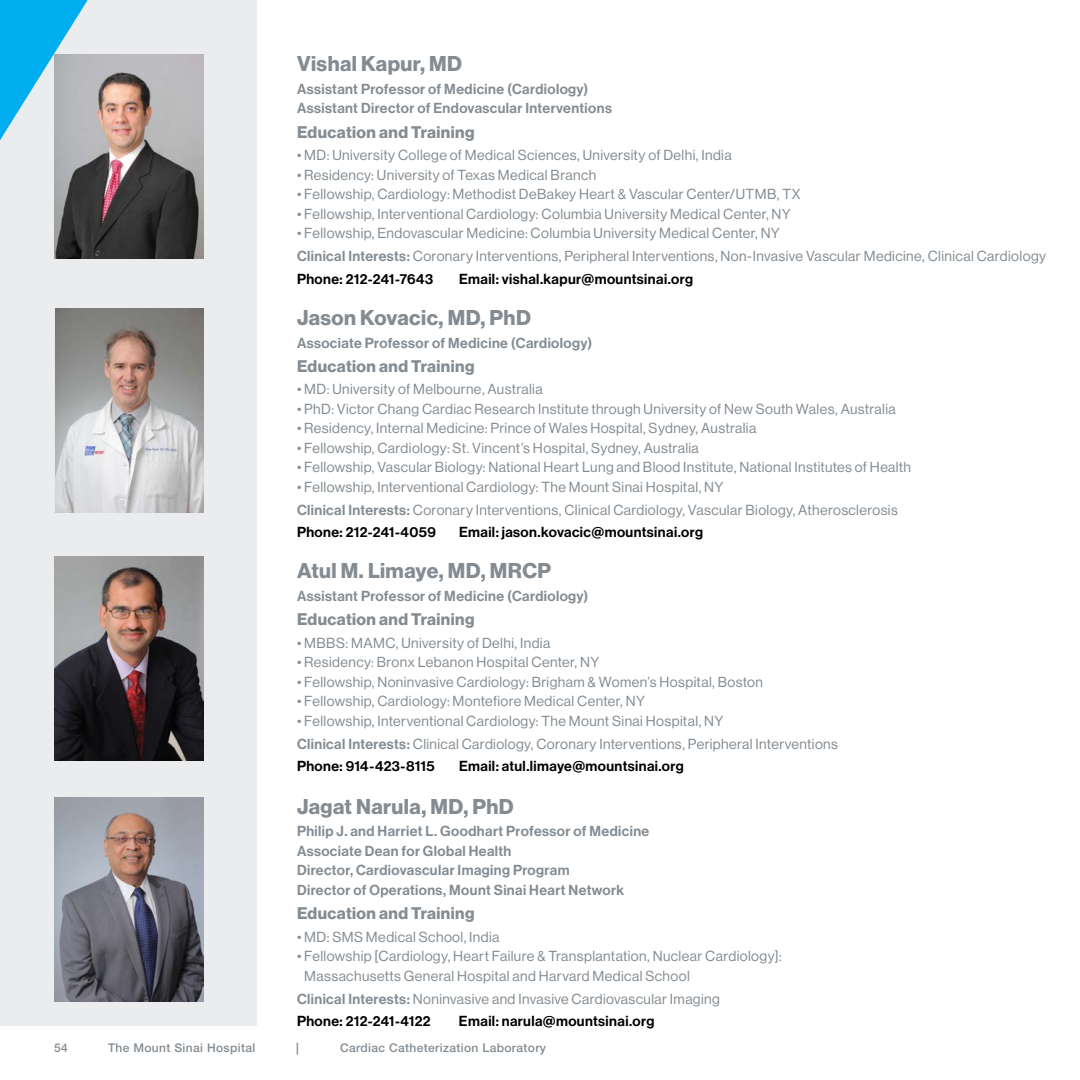
<style>
.page{position:relative;width:1080px;height:1080px;background:#fff}
.page>*{position:absolute;margin:0;border:0;box-sizing:border-box;transform-origin:0 0}
.t1{font:21px "N Haas Grotesk DS Std 75 Bd";letter-spacing:.02em;color:#848c92}
.t2{font:16.5px "N Haas Grotesk DS Std 75 Bd";letter-spacing:.025em;color:#848c92}
.t3{font:14.25px/22.8px "N Haas Grotesk DS Std 55 Rg";letter-spacing:.03em;color:#848c92}
.t4{font:14.25px/19.5px "N Haas Grotesk DS Std 65 Md";letter-spacing:.03em;color:#848c92}
.t5{font:14.25px "N Haas Grotesk DS Std 65 Md";letter-spacing:.03em;color:#000}
.t6{font:500 12px "Helvetica Neue LT Std";letter-spacing:.03em;color:#848c92}
.s1{font-family:"N Haas Grotesk DS Std 65 Md"}
</style>
<div class="page">
<div style="left:0;top:0;width:256px;height:1026px;background:#ebeced"></div>
<img style="left:54px;top:798px;width:149px;height:204px">
<img style="left:54px;top:54px;width:149px;height:204px">
<img style="left:55px;top:309px;width:148px;height:204px">
<img style="left:54px;top:556px;width:149px;height:205px">
<svg style="left:0;top:0;width:96px;height:162px"></svg>
<h1 class="t1" style="left:297px;top:52px;width:167px">Vishal Kapur, MD</h1>
<p class="t4" style="left:297px;top:79px;width:317px">Assistant Professor of Medicine (Cardiology)<br>Assistant Director of Endovascular Interventions</p>
<p class="t2" style="left:297px;top:122px;width:179px">Education and Training</p>
<p class="t3" style="left:297px;top:144px;width:436px">• MD: University College of Medical Sciences, University of Delhi, India</p>
<p class="t3" style="left:297px;top:164px;width:301px">• Residency: University of Texas Medical Branch</p>
<p class="t3" style="left:297px;top:183px;width:505px">• Fellowship, Cardiology: Methodist DeBakey Heart &amp; Vascular Center/UTMB, TX</p>
<p class="t3" style="left:297px;top:203px;width:495px">• Fellowship, Interventional Cardiology: Columbia University Medical Center, NY</p>
<p class="t3" style="left:297px;top:222px;width:751px">• Fellowship, Endovascular Medicine: Columbia University Medical Center, NY<br><span class="s1">Clinical Interests:</span> Coronary Interventions, Peripheral Interventions, Non-Invasive Vascular Medicine, Clinical Cardiology</p>
<p class="t5" style="left:297px;top:271px;width:138px">Phone: 212-241-7643</p>
<p class="t5" style="left:459px;top:271px;width:236px">Email: vishal.kapur@mountsinai.org</p>
<h1 class="t1" style="left:297px;top:305px;width:235px">Jason Kovacic, MD, PhD</h1>
<p class="t4" style="left:297px;top:333px;width:297px">Associate Professor of Medicine (Cardiology)</p>
<p class="t2" style="left:297px;top:356px;width:179px">Education and Training</p>
<p class="t3" style="left:297px;top:378px;width:247px">• MD: University of Melbourne, Australia</p>
<p class="t3" style="left:297px;top:398px;width:600px">• PhD: Victor Chang Cardiac Research Institute through University of New South Wales, Australia</p>
<p class="t3" style="left:297px;top:417px;width:461px">• Residency, Internal Medicine: Prince of Wales Hospital, Sydney, Australia</p>
<p class="t3" style="left:297px;top:437px;width:403px">• Fellowship, Cardiology: St. Vincent’s Hospital, Sydney, Australia</p>
<p class="t3" style="left:297px;top:456px;width:616px">• Fellowship, Vascular Biology: National Heart Lung and Blood Institute, National Institutes of Health</p>
<p class="t3" style="left:297px;top:476px;width:602px">• Fellowship, Interventional Cardiology: The Mount Sinai Hospital, NY<br><span class="s1">Clinical Interests:</span> Coronary Interventions, Clinical Cardiology, Vascular Biology, Atherosclerosis</p>
<p class="t5" style="left:297px;top:524px;width:140px">Phone: 212-241-4059</p>
<p class="t5" style="left:459px;top:524px;width:246px">Email: jason.kovacic@mountsinai.org</p>
<h1 class="t1" style="left:297px;top:559px;width:256px">Atul M. Limaye, MD, MRCP</h1>
<p class="t4" style="left:297px;top:587px;width:293px">Assistant Professor of Medicine (Cardiology)</p>
<p class="t2" style="left:297px;top:610px;width:179px">Education and Training</p>
<p class="t3" style="left:297px;top:632px;width:255px">• MBBS: MAMC, University of Delhi, India</p>
<p class="t3" style="left:297px;top:651px;width:304px">• Residency: Bronx Lebanon Hospital Center, NY</p>
<p class="t3" style="left:297px;top:671px;width:467px">• Fellowship, Noninvasive Cardiology: Brigham &amp; Women’s Hospital, Boston</p>
<p class="t3" style="left:297px;top:690px;width:350px">• Fellowship, Cardiology: Montefiore Medical Center, NY</p>
<p class="t3" style="left:297px;top:710px;width:542px">• Fellowship, Interventional Cardiology: The Mount Sinai Hospital, NY<br><span class="s1">Clinical Interests:</span> Clinical Cardiology, Coronary Interventions, Peripheral Interventions</p>
<p class="t5" style="left:297px;top:758px;width:139px">Phone: 914-423-8115</p>
<p class="t5" style="left:459px;top:758px;width:226px">Email: atul.limaye@mountsinai.org</p>
<h1 class="t1" style="left:297px;top:794px;width:218px">Jagat Narula, MD, PhD</h1>
<p class="t4" style="left:297px;top:822px;width:354px">Philip J. and Harriet L. Goodhart Professor of Medicine Associate Dean for Global Health<br>Director, Cardiovascular Imaging Program<br>Director of Operations, Mount Sinai Heart Network</p>
<p class="t2" style="left:297px;top:904px;width:179px">Education and Training</p>
<p class="t3" style="left:297px;top:926px;width:204px">• MD: SMS Medical School, India</p>
<p class="t3" style="left:304px;top:947px;width:479px;line-height:19.5px;text-indent:-7px">• Fellowship [Cardiology, Heart Failure &amp; Transplantation, Nuclear Cardiology]:<br>Massachusetts General Hospital and Harvard Medical School</p>
<p class="t3" style="left:297px;top:987px;width:424px"><span class="s1">Clinical Interests:</span> Noninvasive and Invasive Cardiovascular Imaging</p>
<p class="t5" style="left:297px;top:1013px;width:135px">Phone: 212-241-4122</p>
<p class="t5" style="left:459px;top:1013px;width:197px">Email: narula@mountsinai.org</p>
<p class="t6" style="left:54px;top:1041px;width:15px">54</p>
<p class="t6" style="left:108px;top:1041px;width:149px">The Mount Sinai Hospital</p>
<p class="t6" style="left:296px;top:1041px;width:4px">|</p>
<p class="t6" style="left:340px;top:1041px;width:208px">Cardiac Catheterization Laboratory</p>
</div>
